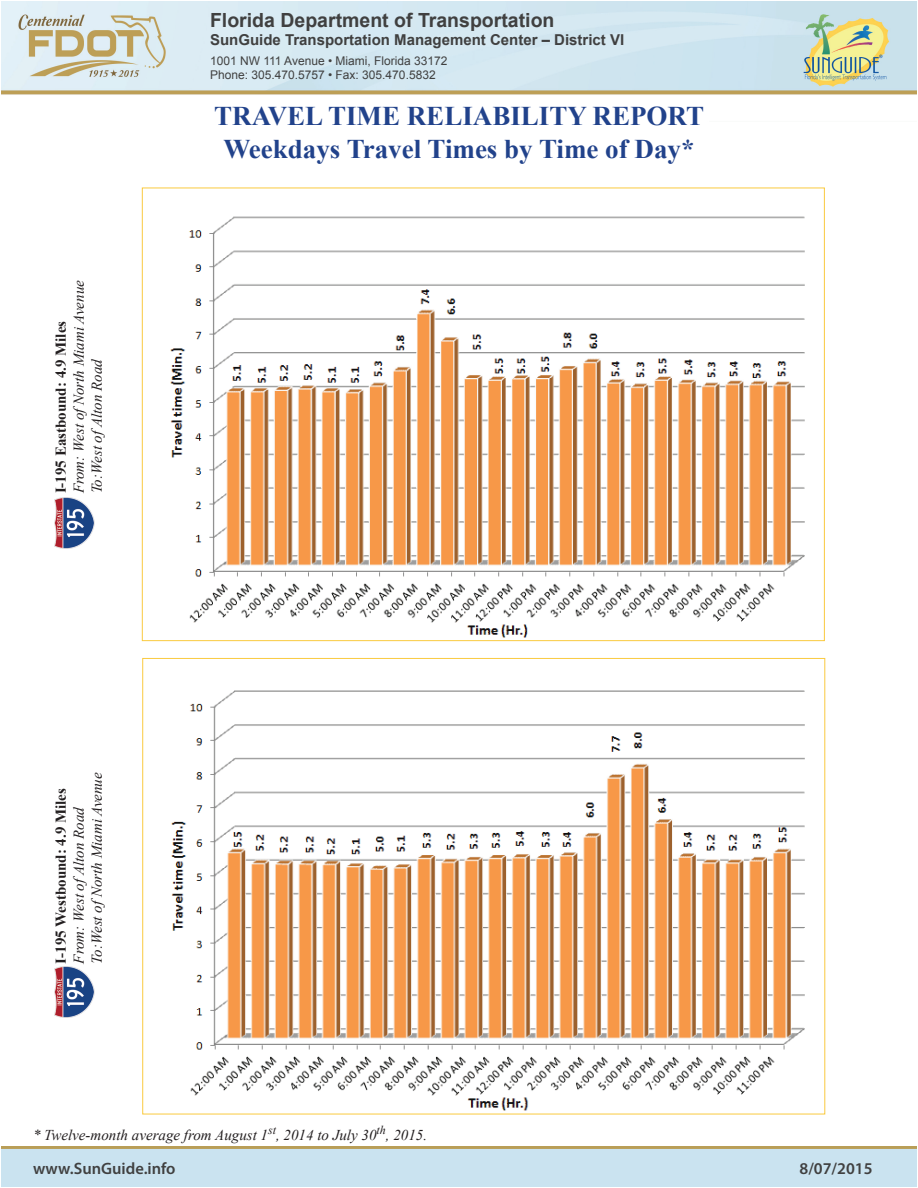
<style>
.page{position:relative;width:918px;height:1188px;background:#fff}
.page>*{position:absolute;margin:0;border:0;box-sizing:border-box;transform-origin:0 0}
.t1{font:700 27px/32.5px "Times New Roman";color:#21428b;text-align:center}
.t2{font:700 19.5px "Arial";color:#404040}
.t3{font:600 16.5px "Myriad Pro";color:#404040}
.t4{font:italic 15px/18px "Times New Roman";color:#231f20}
.t5{font:700 15px "Arial";color:#404040}
.t6{font:700 15px "Times New Roman";color:#231f20}
.t7{font:12px/14.4px "Arial";color:#404040}
</style>
<div class="page">
<img style="left:2px;top:1px;width:914px;height:94px">
<div style="left:2px;top:1147px;width:914px;height:39px;background:#cae3f0"></div>
<img style="left:54px;top:497px;width:41px;height:51px">
<img style="left:54px;top:967px;width:41px;height:50px">
<img style="left:170px;top:216px;width:635px;height:422px">
<img style="left:171px;top:690px;width:634px;height:421px">
<h2 class="t2" style="left:210px;top:7px;width:346px">Florida Department of Transportation</h2>
<p class="t5" style="left:210px;top:30px;width:416px">SunGuide Transportation Management Center – District VI</p>
<p class="t7" style="left:210px;top:53px;width:239px">1001 NW 111 Avenue • Miami, Florida 33172<br>Phone: 305.470.5757 • Fax: 305.470.5832</p>
<p class="t4" style="left:70px;top:493px;width:215px;rotate:-90deg">From: West ofNorth Miami Avenue<br>To:West ofAlton Road</p>
<p class="t6" style="left:51px;top:493px;width:174px;rotate:-90deg">I-195 Eastbound: 4.9 Miles</p>
<h1 class="t1" style="left:214px;top:99px;width:491px">TRAVEL TIME RELIABILITY REPORT<br>Weekdays Travel Times by Time of Day*</h1>
<p class="t4" style="left:70px;top:964px;width:193px;rotate:-90deg">From: West ofAlton Road<br>To:West ofNorth Miami Avenue</p>
<p class="t6" style="left:51px;top:964px;width:177px;rotate:-90deg">I-195 Westbound: 4.9 Miles</p>
<p class="t4" style="left:33px;top:1126px;width:396px">* Twelve-month average from August 1<sup>st</sup>, 2014 to July 30<sup>th</sup>, 2015.</p>
<p class="t3" style="left:33px;top:1158px;width:144px">www.SunGuide.info</p>
<p class="t3" style="left:800px;top:1158px;width:75px">8/07/2015</p>
</div>
